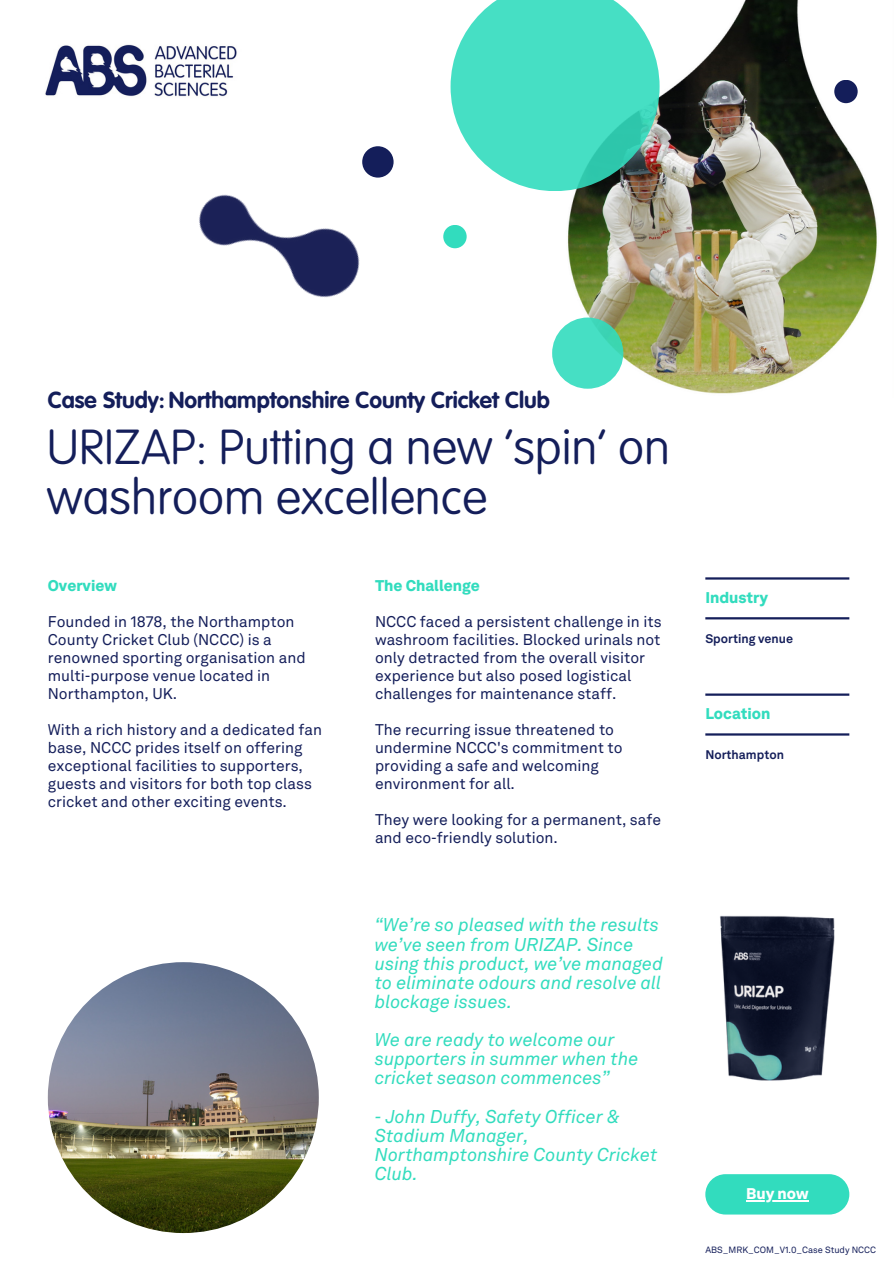
<style>
.page{position:relative;width:894px;height:1264px;background:#fff}
.page>*{position:absolute;margin:0;border:0;box-sizing:border-box;transform-origin:0 0}
.t1{font:100 48.3px/50.7px "VAG Rounded LT Pro";color:#141e5a}
.t2{font:700 22.8px "VAG Rounded LT Pro";color:#141e5a}
.t3{font:italic 18.3px/19.2px "Akkurat LL";color:#32dcbe}
.t4{font:15.3px/18px "Akkurat LL";color:#141e5a}
.t5{font:900 15.3px "Akkurat LL";color:#32dcbe}
.t6{font:900 15.3px "Akkurat LL";color:#fff}
.t7{font:700 12.3px "Akkurat LL";color:#141e5a}
.t8{font:9px "Akkurat LL";color:#141e5a}
</style>
<div class="page">
<img style="left:393px;top:0;width:484px;height:394px">
<hr style="left:705px;top:577px;width:144px;height:2px;background:#141e5a">
<hr style="left:705px;top:693px;width:144px;height:2px;background:#141e5a">
<hr style="left:705px;top:617px;width:144px;height:2px;background:#141e5a">
<hr style="left:705px;top:733px;width:144px;height:2px;background:#141e5a">
<img style="left:45px;top:44px;width:192px;height:53px">
<img style="left:199px;top:146px;width:175px;height:152px">
<div style="left:362px;top:146px;width:31px;height:32px;background:#141e5a;border-radius:50%"></div>
<svg style="left:450px;top:0;width:209px;height:191px"></svg>
<svg style="left:552px;top:317px;width:71px;height:72px;fill:#46dfc4"></svg>
<div style="left:443px;top:225px;width:23px;height:23px;background:#32dcbe;border-radius:50%"></div>
<div style="left:834px;top:80px;width:23px;height:23px;background:#141e5a;border-radius:50%"></div>
<div style="left:705px;top:1174px;width:144px;height:40px;background:#32dcbe;border-radius:20px"></div>
<hr style="left:746px;top:1199px;width:62px;height:2px;background:#fff">
<img style="left:48px;top:962px;width:271px;height:270px;border-radius:50%">
<img style="left:720px;top:915px;width:115px;height:166px">
<h5 class="t2" style="left:48px;top:391px;width:503px">Case Study: Northamptonshire County Cricket Club</h5>
<h4 class="t1" style="left:47px;top:425px;width:624px">URIZAP: Putting a new ‘spin’ on washroom excellence</h4>
<h5 class="t5" style="left:48px;top:576px;width:71px">Overview</h5>
<h3 class="t4" style="left:48px;top:613px;width:259px">Founded in 1878, the Northampton<br>County Cricket Club (NCCC) is a renowned sporting organisation and multi-purpose venue located in<br>Northampton, UK.</h3>
<h3 class="t4" style="left:48px;top:721px;width:275px">With a rich history and a dedicated fan base, NCCC prides itself on offering exceptional facilities to supporters, guests and visitors for both top class cricket and other exciting events.</h3>
<p class="t5" style="left:375px;top:576px;width:106px">The Challenge</p>
<h4 class="t4" style="left:375px;top:613px;width:288px">NCCC faced a persistent challenge in its washroom facilities. Blocked urinals not only detracted from the overall visitor experience but also posed logistical challenges for maintenance staff.</h4>
<h5 class="t4" style="left:375px;top:721px;width:249px">The recurring issue threatened to undermine NCCC's commitment to providing a safe and welcoming environment for all.</h5>
<h5 class="t4" style="left:375px;top:811px;width:287px">They were looking for a permanent, safe and eco-friendly solution.</h5>
<h3 class="t3" style="left:374px;top:915px;width:290px">“We’re so pleased with the results we’ve seen from URIZAP. Since using this product, we’ve managed to eliminate odours and resolve all blockage issues.</h3>
<p class="t3" style="left:374px;top:1030px;width:265px">We are ready to welcome our supporters in summer when the cricket season commences”</p>
<p class="t3" style="left:374px;top:1106px;width:284px">- John Duffy, Safety Officer &amp;<br>Stadium Manager,<br>Northamptonshire County Cricket<br>Club.</p>
<h4 class="t5" style="left:705px;top:588px;width:64px">Industry</h4>
<h4 class="t7" style="left:705px;top:631px;width:89px">Sporting venue</h4>
<h6 class="t5" style="left:705px;top:704px;width:67px">Location</h6>
<h6 class="t7" style="left:705px;top:747px;width:80px">Northampton</h6>
<h2 class="t6" style="left:746px;top:1184px;width:64px">Buy now</h2>
<h4 class="t8" style="left:705px;top:1244px;width:172px">ABS_MRK_COM_V1.0_Case Study NCCC</h4>
</div>
